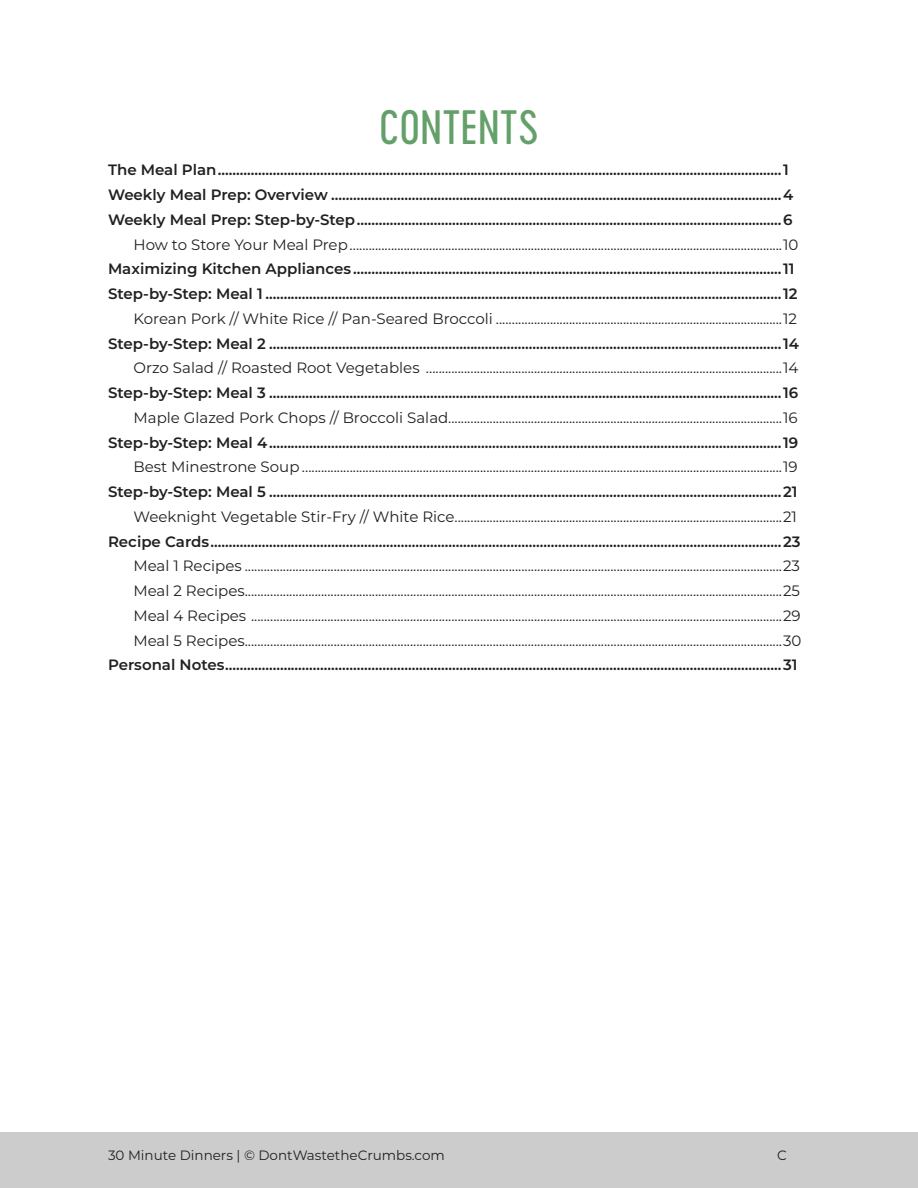
<style>
.page{position:relative;width:918px;height:1188px;background:#fff}
.page>*{position:absolute;margin:0;border:0;box-sizing:border-box;transform-origin:0 0}
.t1{font:45px "Cervo Neue Regular Neue";color:#64a069}
.t2{font:600 15px "Montserrat";color:#231f20}
.t3{font:15px "Montserrat";color:#231f20}
.t4{font:13.5px "Montserrat";color:#231f20}
</style>
<div class="page">
<div style="left:0;top:1133px;width:918px;height:55px;background:#ccc"></div>
<p class="t1" style="left:379px;top:98px;width:161px">CONTENTS</p>
<p class="t2" style="left:108px;top:160px;width:682px">The Meal Plan..........................................................................................................................................................1</p>
<p class="t2" style="left:108px;top:184px;width:687px">Weekly Meal Prep: Overview ...........................................................................................................................4</p>
<p class="t2" style="left:108px;top:209px;width:686px">Weekly Meal Prep: Step-by-Step....................................................................................................................6</p>
<p class="t3" style="left:134px;top:234px;width:666px">How to Store Your Meal Prep........................................................................................................................................10</p>
<p class="t2" style="left:108px;top:259px;width:688px">Maximizing Kitchen Appliances .....................................................................................................................11</p>
<p class="t2" style="left:108px;top:283px;width:691px">Step-by-Step: Meal 1 .............................................................................................................................................12</p>
<p class="t3" style="left:134px;top:308px;width:665px">Korean Pork // White Rice // Pan-Seared Broccoli ..........................................................................................12</p>
<p class="t2" style="left:108px;top:333px;width:692px">Step-by-Step: Meal 2 ............................................................................................................................................14</p>
<p class="t3" style="left:134px;top:358px;width:666px">Orzo Salad // Roasted Root Vegetables ................................................................................................................14</p>
<p class="t2" style="left:108px;top:382px;width:692px">Step-by-Step: Meal 3 ............................................................................................................................................16</p>
<p class="t3" style="left:134px;top:407px;width:666px">Maple Glazed Pork Chops // Broccoli Salad.........................................................................................................16</p>
<p class="t2" style="left:108px;top:432px;width:692px">Step-by-Step: Meal 4............................................................................................................................................19</p>
<p class="t3" style="left:134px;top:457px;width:666px">Best Minestrone Soup .......................................................................................................................................................19</p>
<p class="t2" style="left:108px;top:481px;width:691px">Step-by-Step: Meal 5 ............................................................................................................................................21</p>
<p class="t3" style="left:134px;top:506px;width:665px">Weeknight Vegetable Stir-Fry // White Rice.......................................................................................................21</p>
<p class="t2" style="left:108px;top:531px;width:694px">Recipe Cards............................................................................................................................................................23</p>
<p class="t3" style="left:134px;top:556px;width:668px">Meal 1 Recipes .........................................................................................................................................................................23</p>
<p class="t3" style="left:134px;top:581px;width:668px">Meal 2 Recipes.........................................................................................................................................................................25</p>
<p class="t3" style="left:134px;top:605px;width:669px">Meal 4 Recipes .......................................................................................................................................................................29</p>
<p class="t3" style="left:134px;top:630px;width:669px">Meal 5 Recipes.........................................................................................................................................................................30</p>
<p class="t2" style="left:108px;top:655px;width:691px">Personal Notes........................................................................................................................................................31</p>
<p class="t4" style="left:108px;top:1146px;width:338px">30 Minute Dinners | © DontWastetheCrumbs.com</p>
<p class="t4" style="left:777px;top:1146px;width:11px">C</p>
</div>
